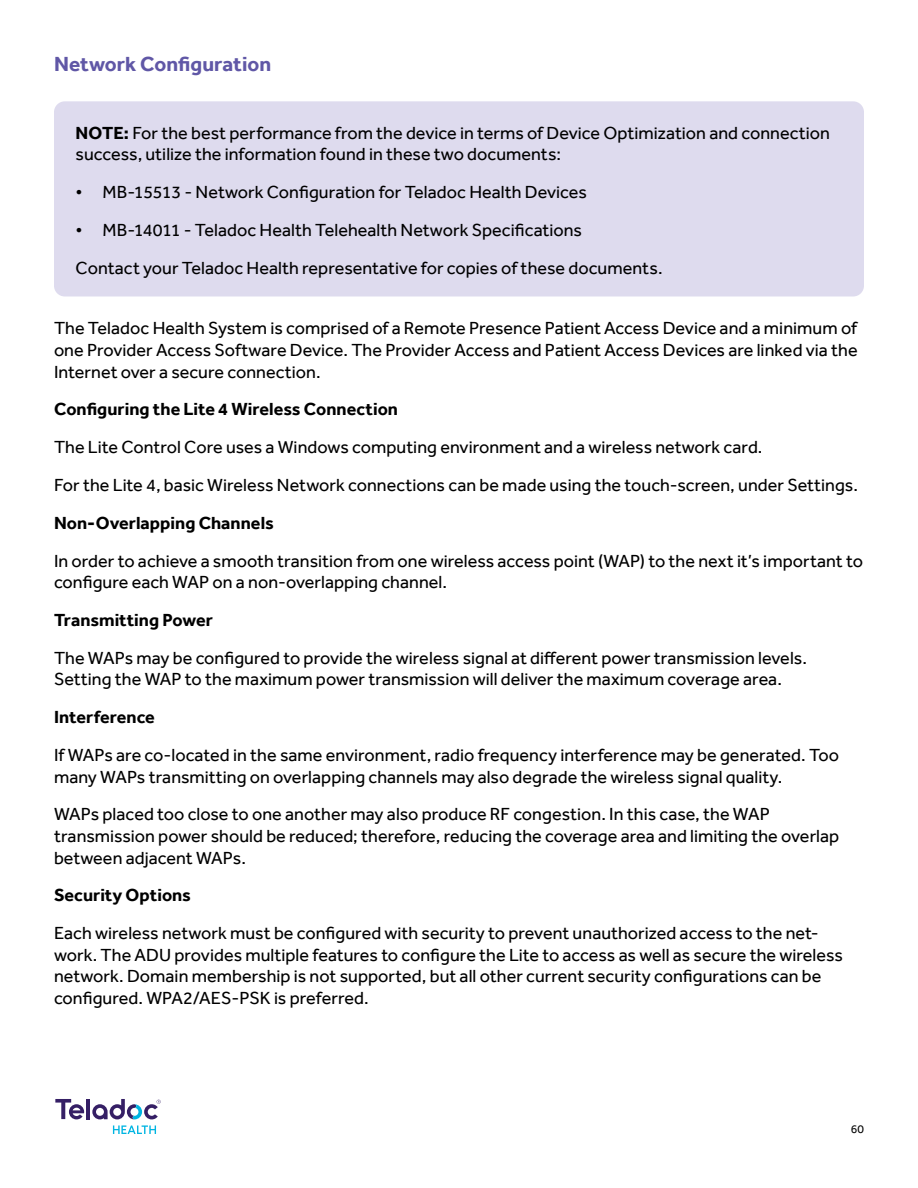
<style>
.page{position:relative;width:918px;height:1188px;background:#fff}
.page>*{position:absolute;margin:0;border:0;box-sizing:border-box;transform-origin:0 0}
.t1{font:700 21px "Effra";color:#6057a6}
.t2{font:18px/21.6px "Effra";color:#000}
.t3{font:700 18px "Effra";color:#000}
.t4{font:12px "Effra";color:#000}
.s1{font-weight:700}
</style>
<div class="page">
<svg style="left:113px;top:1125px;width:43px;height:9px"></svg>
<hr style="left:86px;top:1099px;width:4px;height:20px;background:#351f65">
<svg style="left:55px;top:1099px;width:29px;height:20px"></svg>
<svg style="left:92px;top:1099px;width:69px;height:20px"></svg>
<div style="left:54px;top:101px;width:810px;height:195px;background:#dedbee;border-radius:11px"></div>
<p class="t1" style="left:54px;top:51px;width:219px">Network Configuration</p>
<p class="t2" style="left:76px;top:122px;width:756px"><span class="s1">NOTE:</span> For the best performance from the device in terms of Device Optimization and connection success, utilize the information found in these two documents:</p>
<p class="t2" style="left:76px;top:181px;width:513px">• MB-15513 - Network Configuration for Teladoc Health Devices</p>
<p class="t2" style="left:76px;top:211px;width:589px;line-height:37.8px">• MB-14011 - Teladoc Health Telehealth Network Specifications<br>Contact your Teladoc Health representative for copies of these documents.</p>
<p class="t2" style="left:54px;top:317px;width:805px;text-align:justify">The Teladoc Health System is comprised of a Remote Presence Patient Access Device and a minimum of one Provider Access Software Device. The Provider Access and Patient Access Devices are linked via the Internet over a secure connection.</p>
<p class="t3" style="left:54px;top:398px;width:346px">Configuring the Lite 4 Wireless Connection</p>
<p class="t2" style="left:54px;top:428px;width:806px;line-height:37.8px">The Lite Control Core uses a Windows computing environment and a wireless network card.<br>For the Lite 4, basic Wireless Network connections can be made using the touch-screen, under Settings.</p>
<p class="t3" style="left:54px;top:512px;width:221px">Non-Overlapping Channels</p>
<p class="t2" style="left:54px;top:549px;width:811px">In order to achieve a smooth transition from one wireless access point (WAP) to the next it’s important to configure each WAP on a non-overlapping channel.</p>
<p class="t3" style="left:54px;top:609px;width:160px">Transmitting Power</p>
<p class="t2" style="left:54px;top:647px;width:755px">The WAPs may be configured to provide the wireless signal at different power transmission levels.<br>Setting the WAP to the maximum power transmission will deliver the maximum coverage area.</p>
<p class="t3" style="left:54px;top:706px;width:102px">Interference</p>
<p class="t2" style="left:54px;top:744px;width:787px">If WAPs are co-located in the same environment, radio frequency interference may be generated. Too many WAPs transmitting on overlapping channels may also degrade the wireless signal quality.</p>
<p class="t2" style="left:54px;top:803px;width:787px">WAPs placed too close to one another may also produce RF congestion. In this case, the WAP transmission power should be reduced; therefore, reducing the coverage area and limiting the overlap between adjacent WAPs.</p>
<p class="t3" style="left:54px;top:884px;width:139px">Security Options</p>
<p class="t2" style="left:54px;top:922px;width:791px">Each wireless network must be configured with security to prevent unauthorized access to the net&shy;work. The ADU provides multiple features to configure the Lite to access as well as secure the wireless network. Domain membership is not supported, but all other current security configurations can be configured. WPA2/AES-PSK is preferred.</p>
<p class="t4" style="left:851px;top:1122px;width:15px">60</p>
</div>
